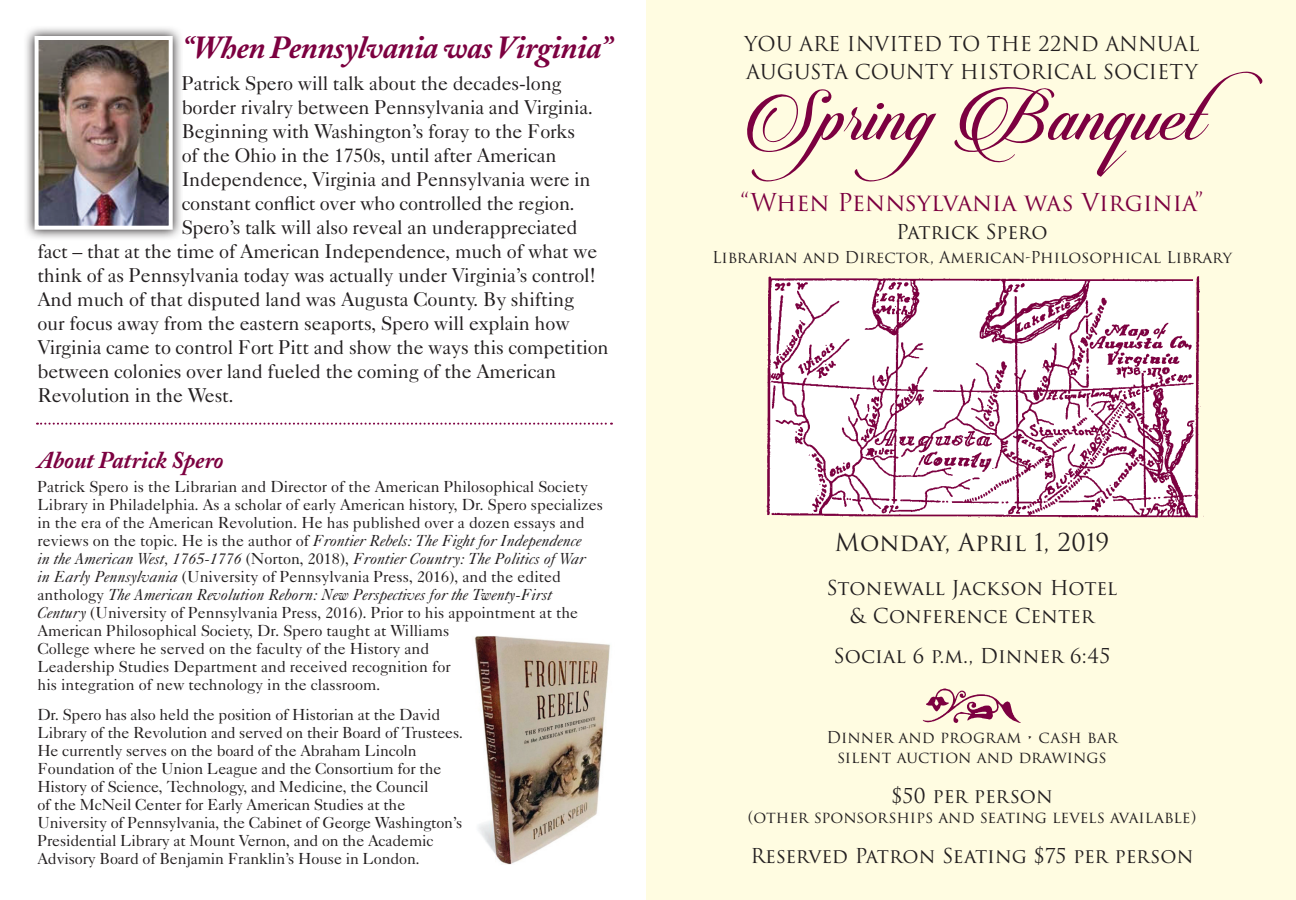
<style>
.page{position:relative;width:1296px;height:900px;background:#fff}
.page>*{position:absolute;margin:0;border:0;box-sizing:border-box;transform-origin:0 0}
.t1{font:84px "Candlescript Demo Version";color:#7c0040}
.t2{font:72px "Vintage Decorativesigns";color:#7c0040}
.t3{font:italic 700 32px "Adobe Caslon";letter-spacing:-.015em;color:#7c0040}
.t4{font:24px "Trajan Pro 3";color:#7c0040}
.t5{font:24px "Trajan Pro 3";color:#231f20}
.t6{font:italic 700 24px "Adobe Caslon";letter-spacing:-.01em;color:#7c0040}
.t7{font:20px "Caslon Five Forty";letter-spacing:-.01em;color:#231f20}
.t8{font:20px/28px "Trajan Pro 3";color:#231f20}
.t9{font:16px/18px "Caslon Five Forty";color:#231f20}
.t10{font:16px/20px "Trajan Pro 3";color:#231f20;text-align:center}
.s1{font-style:italic}
</style>
<div class="page">
<div style="left:647px;top:0;width:649px;height:900px;background:#fffce1"></div>
<img style="left:766px;top:276px;width:438px;height:242px">
<svg style="left:37px;top:423px;width:575px;height:2px"></svg>
<svg style="left:26px;top:28px;width:155px;height:211px"></svg>
<img style="left:40px;top:41px;width:128px;height:184px">
<div style="left:35px;top:36px;width:138px;height:194px;border:4px solid #fff"></div>
<img style="left:474px;top:636px;width:136px;height:229px">
<h3 class="t3" style="left:182px;top:29px;width:431px">“When Pennsylvania was Virginia”</h3>
<p class="t7" style="left:182px;top:71px;width:381px">Patrick Spero will talk about the decades-long</p>
<p class="t7" style="left:182px;top:95px;width:413px">border rivalry between Pennsylvania and Virginia.</p>
<p class="t7" style="left:182px;top:119px;width:395px">Beginning with Washington’s foray to the Forks</p>
<p class="t7" style="left:182px;top:143px;width:376px">of the Ohio in the 1750s, until after American</p>
<p class="t7" style="left:182px;top:167px;width:410px">Independence, Virginia and Pennsylvania were in</p>
<p class="t7" style="left:182px;top:191px;width:395px">constant conflict over who controlled the region.</p>
<p class="t7" style="left:182px;top:215px;width:397px">Spero’s talk will also reveal an underappreciated</p>
<p class="t7" style="left:37px;top:239px;width:561px">fact – that at the time of American Independence, much of what we</p>
<p class="t7" style="left:37px;top:263px;width:560px">think of as Pennsylvania today was actually under Virginia’s control!</p>
<p class="t7" style="left:37px;top:287px;width:538px">And much of that disputed land was Augusta County. By shifting</p>
<p class="t7" style="left:37px;top:311px;width:534px">our focus away from the eastern seaports, Spero will explain how</p>
<p class="t7" style="left:37px;top:335px;width:573px">Virginia came to control Fort Pitt and show the ways this competition</p>
<p class="t7" style="left:37px;top:359px;width:520px">between colonies over land fueled the coming of the American</p>
<p class="t7" style="left:37px;top:383px;width:198px">Revolution in the West.</p>
<h3 class="t6" style="left:37px;top:446px;width:188px">About Patrick Spero</h3>
<p class="t9" style="left:37px;top:477px;width:567px">Patrick Spero is the Librarian and Director of the American Philosophical Society Library in Philadelphia. As a scholar of early American history, Dr. Spero specializes in the era of the American Revolution. He has published over a dozen essays and reviews on the topic. He is the author of <span class="s1">Frontier Rebels: The Fight for Independence<br>in the American West, 1765-1776</span> (Norton, 2018), <span class="s1">Frontier Country: The Politics of War<br>in Early Pennsylvania</span> (University of Pennsylvania Press, 2016), and the edited anthology <span class="s1">The American Revolution Reborn: New Perspectives for the Twenty-First Century</span> (University of Pennsylvania Press, 2016). Prior to his appointment at the American Philosophical Society, Dr. Spero taught at Williams<br>College where he served on the faculty of the History and<br>Leadership Studies Department and received recognition for<br>his integration of new technology in the classroom.</p>
<p class="t9" style="left:37px;top:705px;width:427px">Dr. Spero has also held the position of Historian at the David Library of the Revolution and served on their Board of Trustees.<br>He currently serves on the board of the Abraham Lincoln Foundation of the Union League and the Consortium for the History of Science, Technology, and Medicine, the Council<br>of the McNeil Center for Early American Studies at the University of Pennsylvania, the Cabinet of George Washington’s Presidential Library at Mount Vernon, and on the Academic Advisory Board of Benjamin Franklin’s House in London.</p>
<p class="t8" style="left:744px;top:31px;width:457px">YOU ARE INVITED TO THE 22ND ANNUAL<br>AUGUSTA COUNTY HISTORICAL SOCIETY</p>
<h1 class="t1" style="left:740px;top:61px;width:525px">SpringBanquet</h1>
<h3 class="t4" style="left:741px;top:186px;width:464px">“When Pennsylvania was Virginia”</h3>
<p class="t8" style="left:896px;top:219px;width:153px">Patrick Spero</p>
<p class="t10" style="left:712px;top:248px;width:521px">Librarian and Director, American-Philosophical Library</p>
<h3 class="t5" style="left:835px;top:526px;width:276px">Monday, April 1, 2019</h3>
<p class="t8" style="left:827px;top:575px;width:292px;text-align:center">Stonewall Jackson Hotel &amp; Conference Center</p>
<p class="t8" style="left:834px;top:643px;width:278px">Social 6 p.m., Dinner 6:45</p>
<h2 class="t2" style="left:923px;top:657px;width:100px">2</h2>
<p class="t10" style="left:827px;top:728px;width:292px">Dinner and program • cash bar silent auction and drawings</p>
<p class="t8" style="left:891px;top:783px;width:163px">$50 per person</p>
<p class="t10" style="left:748px;top:808px;width:450px">(other sponsorships and seating levels available)</p>
<p class="t8" style="left:751px;top:843px;width:444px">Reserved Patron Seating $75 per person</p>
</div>
